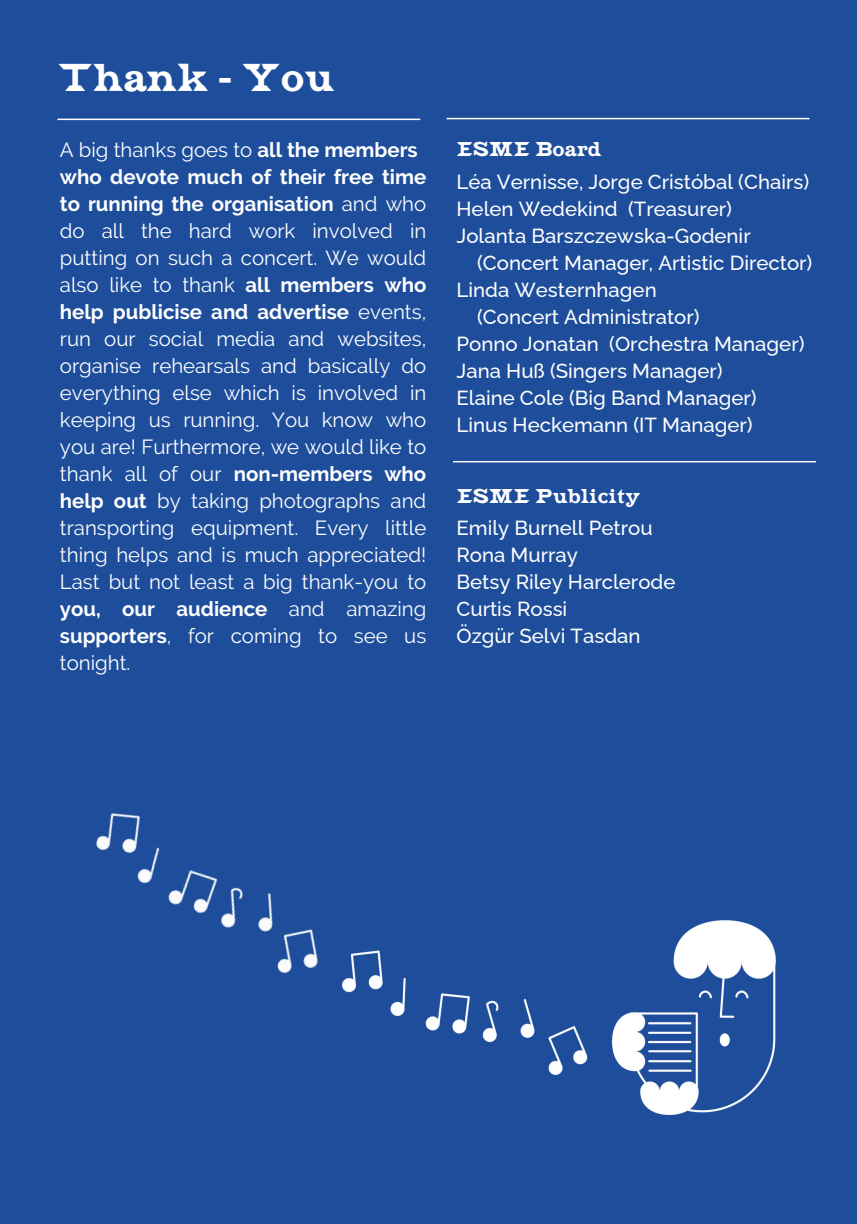
<style>
.page{position:relative;width:857px;height:1224px;background:#fff}
.page>*{position:absolute;margin:0;border:0;box-sizing:border-box;transform-origin:0 0}
.t1{font:38.8px "Combat";color:#fff}
.t2{font:20.4px/27px "Raleway";color:#fff}
.t3{font:500 20.4px/27px "Raleway";color:#fff}
.t4{font:20px "Combat";color:#fff}
.s1{font-weight:700}
</style>
<div class="page">
<div style="left:0;top:0;width:856px;height:1224px;background:#1e4e9b"></div>
<hr style="left:57px;top:119px;width:363px;height:1px;background:#fff">
<hr style="left:446px;top:118px;width:363px;height:1px;background:#fff">
<hr style="left:453px;top:461px;width:362px;height:1px;background:#fff">
<img style="left:351px;top:921px;width:424px;height:193px">
<img style="left:96px;top:813px;width:255px;height:180px">
<h1 class="t1" style="left:57px;top:54px;width:279px">Thank - You</h1>
<p class="t2" style="left:60px;top:136px;width:368px">A big thanks goes to <span class="s1">all the members who devote much of their free time to running the organisation</span> and who do all the hard work involved in putting on such a concert. We would also like to thank <span class="s1">all members who help publicise and advertise</span> events, run our social media and websites, organise rehearsals and basically do everything else which is involved in keeping us running. You know who you are! Furthermore, we would like to thank all of our <span class="s1">non-members who help out</span> by taking photographs and transporting equipment. Every little thing helps and is much appreciated!<br>Last but not least a big thank-you to <span class="s1">you, our audience</span> and amazing <span class="s1">supporters</span>, for coming to see us tonight.</p>
<p class="t4" style="left:456px;top:137px;width:146px">ESME Board</p>
<p class="t3" style="left:456px;top:166px;width:354px">Léa Vernisse, Jorge Cristóbal (Chairs)<br>Helen Wedekind (Treasurer)<br>Jolanta Barszczewska-Godenir</p>
<p class="t3" style="left:477px;top:247px;width:337px">(Concert Manager, Artistic Director)</p>
<p class="t3" style="left:456px;top:274px;width:202px">Linda Westernhagen</p>
<p class="t3" style="left:477px;top:301px;width:224px">(Concert Administrator)</p>
<p class="t3" style="left:456px;top:328px;width:349px">Ponno Jonatan (Orchestra Manager)</p>
<p class="t3" style="left:456px;top:355px;width:268px">Jana Huß (Singers Manager)</p>
<p class="t3" style="left:456px;top:382px;width:301px">Elaine Cole (Big Band Manager)</p>
<p class="t3" style="left:456px;top:409px;width:297px">Linus Heckemann (IT Manager)</p>
<p class="t4" style="left:456px;top:484px;width:186px">ESME Publicity</p>
<p class="t3" style="left:456px;top:512px;width:220px">Emily Burnell Petrou<br>Rona Murray<br>Betsy Riley Harclerode<br>Curtis Rossi<br>Özgür Selvi Tasdan</p>
</div>
